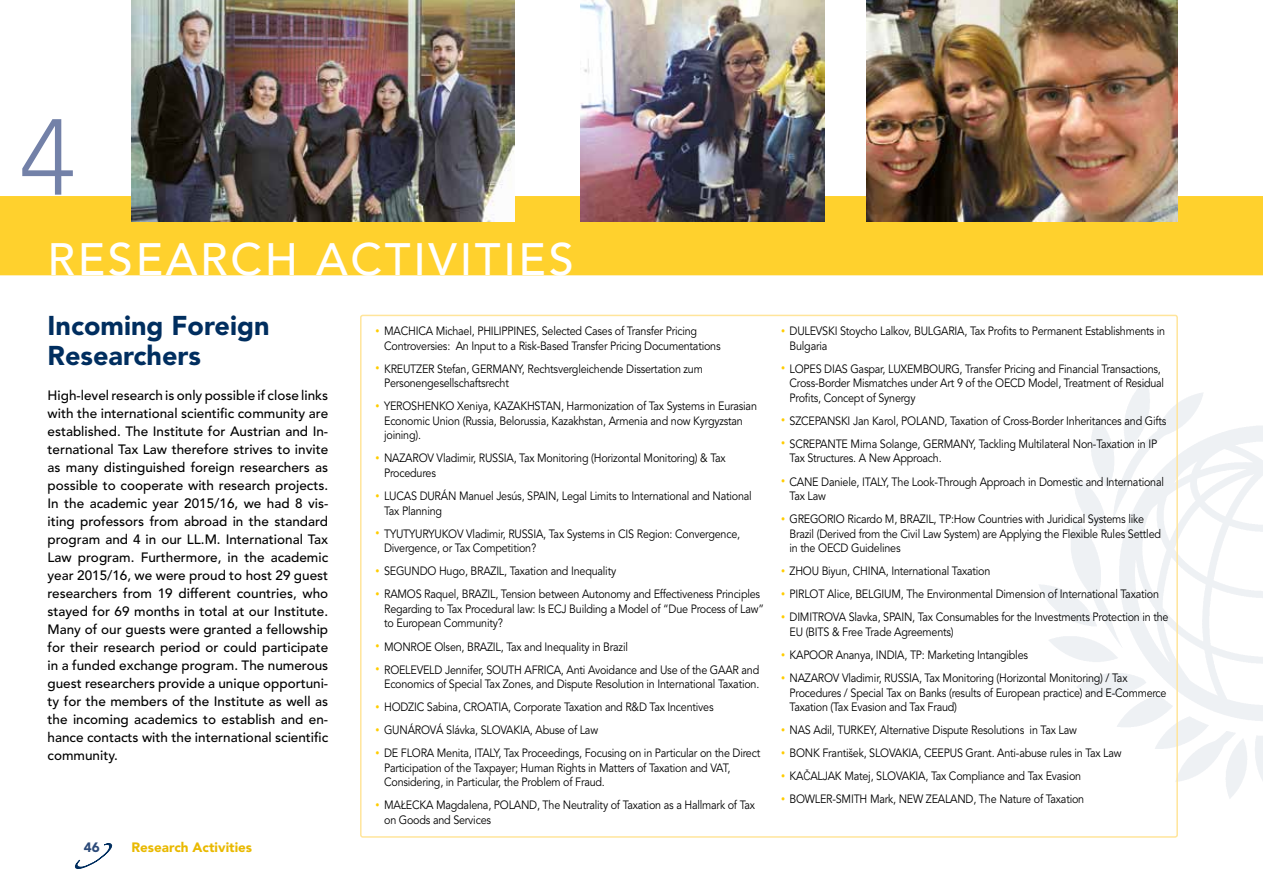
<style>
.page{position:relative;width:1263px;height:893px;background:#fff}
.page>*{position:absolute;margin:0;border:0;box-sizing:border-box;transform-origin:0 0}
.t1{font:300 106.65px "Avenir";color:#7381a8}
.t2{font:500 45px "Avenir LT Std";letter-spacing:.06em;color:#fff}
.t3{font:900 27px/30px "Avenir LT Std";color:#002e5f}
.t4{font:500 13.5px/18px "Avenir LT Std";color:#000;text-align:justify}
.t5{font:900 13.5px "Avenir LT Std";color:#e9b900}
.t6{font:900 13.5px "Avenir LT Std";color:#2c4a79}
.t7{font:12px/14.5px "Avenir";letter-spacing:-.02em;color:#000;scale:.9 1}
.s1{font-size:9px;color:#ffcd00}
.s2{font-family:"Akzidenz Grotesk Pro";font-weight:300}
</style>
<div class="page">
<svg style="left:74px;top:843px;width:39px;height:26px"></svg>
<div style="left:0;top:196px;width:1263px;height:79px;background:#ffd12d"></div>
<img style="left:131px;top:0;width:383px;height:221px">
<img style="left:580px;top:0;width:245px;height:221px">
<img style="left:866px;top:0;width:312px;height:221px">
<h1 class="t1" style="left:20px;top:95px;width:57px">4</h1>
<h2 class="t2" style="left:48px;top:234px;width:528px">RESEARCH ACTIVITIES</h2>
<h3 class="t3" style="left:48px;top:311px;width:223px">Incoming Foreign<br>Researchers</h3>
<p class="t4" style="left:48px;top:387px;width:282px">High-level research is only possible if close links with the international scientific community are established. The Institute for Austrian and In&shy;ternational Tax Law therefore strives to invite as many distinguished foreign researchers as possible to cooperate with research projects.<br>In the academic year 2015/16, we had 8 vis&shy;iting professors from abroad in the standard program and 4 in our LL.M. International Tax Law program. Furthermore, in the academic year 2015/16, we were proud to host 29 guest researchers from 19 different countries, who stayed for 69 months in total at our Institute.<br>Many of our guests were granted a fellowship for their research period or could participate in a funded exchange program. The numerous guest researchers provide a unique opportuni&shy;ty for the members of the Institute as well as the incoming academics to establish and en&shy;hance contacts with the international scientific community.</p>
<p class="t7" style="left:384px;top:324px;width:375px;text-indent:-9px"><span class="s1">•</span> MACHICA Michael, PHILIPPINES, Selected Cases of Transfer Pricing<br>Controversies: An Input to a Risk-Based Transfer Pricing Documentations</p>
<p class="t7" style="left:384px;top:362px;width:356px;text-indent:-9px"><span class="s1">•</span> KREUTZER Stefan, GERMANY, Rechtsvergleichende Dissertation zum<br>Personengesellschaftsrecht</p>
<p class="t7" style="left:384px;top:399px;width:416px;text-indent:-9px"><span class="s1">•</span> YEROSHENKO Xeniya, KAZAKHSTAN, Harmonization of Tax Systems in Eurasian<br>Economic Union (Russia, Belorussia, Kazakhstan, Armenia and now Kyrgyzstan joining).</p>
<p class="t7" style="left:384px;top:451px;width:381px;text-indent:-9px"><span class="s1">•</span> NAZAROV Vladimir, RUSSIA, Tax Monitoring (Horizontal Monitoring) &amp; Tax<br>Procedures</p>
<p class="t7" style="left:384px;top:489px;width:410px;text-indent:-9px"><span class="s1">•</span> LUCAS DURÁN Manuel Jesús, SPAIN, Legal Limits to International and National<br>Tax Planning</p>
<p class="t7" style="left:384px;top:527px;width:397px;text-indent:-9px"><span class="s1">•</span> TYUTYURYUKOV Vladimir, RUSSIA, Tax Systems in CIS Region: Convergence,<br>Divergence, or Tax Competition?</p>
<p class="t7" style="left:376px;top:564px;width:269px"><span class="s1">•</span> SEGUNDO Hugo, BRAZIL, Taxation and Inequality</p>
<p class="t7" style="left:384px;top:587px;width:424px;text-indent:-9px"><span class="s1">•</span> RAMOS Raquel, BRAZIL, Tension between Autonomy and Effectiveness Principles<br>Regarding to Tax Procedural law: Is ECJ Building a Model of “Due Process of Law” to European Community?</p>
<p class="t7" style="left:376px;top:639px;width:282px"><span class="s1">•</span> MONROE Olsen, BRAZIL, Tax and Inequality in Brazil</p>
<p class="t7" style="left:376px;top:662px;width:428px;text-align:right"><span class="s1">•</span> ROELEVELD Jennifer, SOUTH AFRICA, Anti Avoidance and Use of the GAAR and<br>Economics of Special Tax Zones, and Dispute Resolution in International Taxation.</p>
<p class="t7" style="left:376px;top:700px;width:377px"><span class="s1">•</span> HODZIC Sabina, CROATIA, Corporate Taxation and R&amp;D Tax Incentives</p>
<p class="t7" style="left:376px;top:723px;width:249px"><span class="s1">•</span> GUNÁROVÁ Slávka, SLOVAKIA, Abuse of Law</p>
<p class="t7" style="left:384px;top:746px;width:419px;text-indent:-9px"><span class="s1">•</span> DE FLORA Menita, ITALY, Tax Proceedings, Focusing on in Particular on the Direct<br>Participation of the Taxpayer; Human Rights in Matters of Taxation and VAT,<br>Considering, in Particular, the Problem of Fraud.</p>
<p class="t7" style="left:384px;top:798px;width:414px;text-indent:-9px"><span class="s1">•</span> MAŁECKA Magdalena, POLAND, The Neutrality of Taxation as a Hallmark of Tax on Goods and Services</p>
<p class="t6" style="left:84px;top:839px;width:17px">46</p>
<p class="t5" style="left:131px;top:839px;width:122px">Research Activities</p>
<p class="t7" style="left:789px;top:324px;width:419px;text-indent:-9px"><span class="s1">•</span> DULEVSKI Stoycho Lalkov, BULGARIA, Tax Profits to Permanent Establishments in<br>Bulgaria</p>
<p class="t7" style="left:789px;top:362px;width:418px;text-indent:-9px"><span class="s1">•</span> LOPES DIAS Gaspar, LUXEMBOURG, Transfer Pricing and Financial Transactions,<br>Cross-Border Mismatches under Art 9 of the OECD Model, Treatment of Residual<br>Profits, Concept of Synergy</p>
<p class="t7" style="left:781px;top:414px;width:430px"><span class="s1">•</span> SZCEPANSKI Jan Karol, POLAND, Taxation of Cross-Border Inheritances and Gifts</p>
<p class="t7" style="left:789px;top:437px;width:410px;text-indent:-9px"><span class="s1">•</span> SCREPANTE Mirna Solange, GERMANY, Tackling Multilateral Non-Taxation in IP<br>Tax Structures. A New Approach.</p>
<p class="t7" style="left:789px;top:474px;width:418px;text-indent:-9px"><span class="s1">•</span> CANE Daniele, ITALY, The Look-Through Approach in Domestic and International<br>Tax Law</p>
<p class="t7" style="left:789px;top:512px;width:414px;text-indent:-9px"><span class="s1">•</span> GREGORIO Ricardo M, BRAZIL, TP:How Countries with Juridical Systems like<br>Brazil (Derived from the Civil Law System) are Applying the Flexible Rules Settled in the OECD Guidelines</p>
<p class="t7" style="left:781px;top:564px;width:234px"><span class="s1">•</span> ZHOU Biyun, CHINA, International Taxation</p>
<p class="t7" style="left:781px;top:587px;width:421px"><span class="s1">•</span> PIRLOT Alice, BELGIUM, The Environmental Dimension of International Taxation</p>
<p class="t7" style="left:789px;top:610px;width:423px;text-indent:-9px"><span class="s1">•</span> DIMITROVA Slavka, SPAIN, Tax Consumables for the Investments Protection in the<br>EU (BITS &amp; Free Trade Agreements)</p>
<p class="t7" style="left:781px;top:648px;width:276px"><span class="s1">•</span> KAPOOR Ananya, INDIA, TP: Marketing Intangibles</p>
<p class="t7" style="left:789px;top:671px;width:420px;text-indent:-9px"><span class="s1">•</span> NAZAROV Vladimir, RUSSIA, Tax Monitoring (Horizontal Monitoring) / Tax<br>Procedures / Special Tax on Banks (results of European practice) and E-Commerce<br>Taxation (Tax Evasion and Tax Fraud)</p>
<p class="t7" style="left:781px;top:723px;width:330px"><span class="s1">•</span> NAS Adil, TURKEY, Alternative Dispute Resolutions in Tax Law</p>
<p class="t7" style="left:781px;top:746px;width:380px"><span class="s1">•</span> BONK František, SLOVAKIA, CEEPUS Grant. Anti-abuse rules in Tax Law</p>
<p class="t7" style="left:781px;top:769px;width:335px"><span class="s1">•</span> KA<span class="s2">Č</span>ALJAK Matej, SLOVAKIA, Tax Compliance and Tax Evasion</p>
<p class="t7" style="left:781px;top:792px;width:338px"><span class="s1">•</span> BOWLER-SMITH Mark, NEW ZEALAND, The Nature of Taxation</p>
</div>
